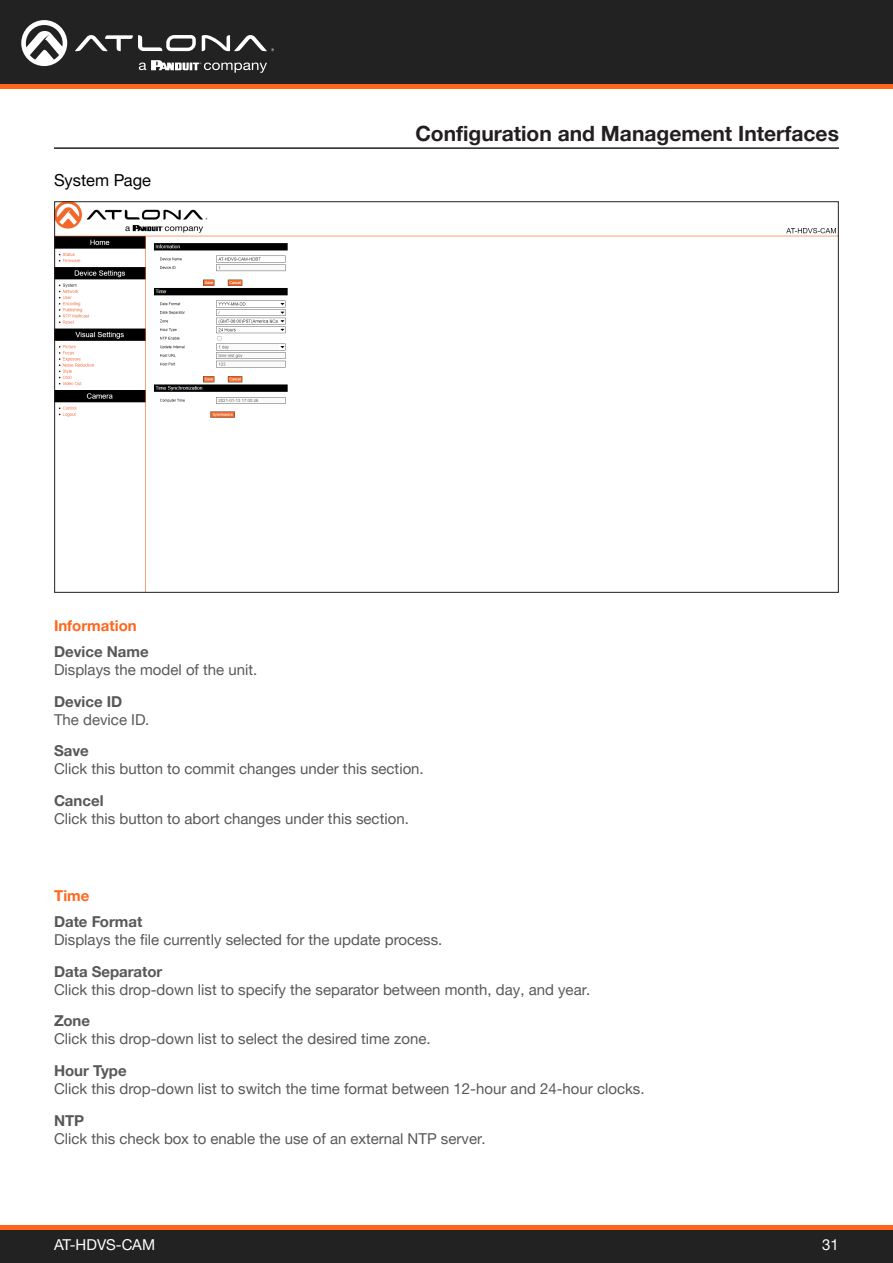
<style>
.page{position:relative;width:893px;height:1263px;background:#fff}
.page>*{position:absolute;margin:0;border:0;box-sizing:border-box;transform-origin:0 0}
.Non_TOC_Section_Head{font:700 21px "Helvetica Neue LTW1 G";color:#231f20}
.Secondary_Subsection{font:16.5px "Helvetica Neue LTW1 G";color:#000}
.Numbered_Steps{font:15px/18px "Helvetica Neue LTW1 G";color:#57585a}
.General_Text{font:700 15px "Helvetica Neue LTW1 G";color:#ff661c}
.t1{font:15px "Helvetica Neue LTW1 G";color:#fff}
.s1{font-weight:700}
</style>
<div class="page">
<div style="left:0;top:1227px;width:893px;height:36px;background:#222"></div>
<hr style="left:0;top:1225px;width:893px;height:4px;background:#ff661c">
<div style="left:0;top:0;width:893px;height:84px;background:#222"></div>
<hr style="left:0;top:84px;width:893px;height:4px;background:#ff661c">
<svg style="left:75px;top:35px;width:121px;height:16px"></svg>
<svg style="left:202px;top:35px;width:72px;height:16px"></svg>
<svg style="left:21px;top:20px;width:46px;height:46px"></svg>
<svg style="left:139px;top:60px;width:128px;height:13px"></svg>
<hr style="left:54px;top:147px;width:785px;height:2px;background:#231f20">
<img style="left:56px;top:203px;width:781px;height:388px">
<p class="Secondary_Subsection" style="left:54px;top:170px;width:99px">System Page</p>
<p class="General_Text" style="left:54px;top:616px;width:84px">Information</p>
<p class="Non_TOC_Section_Head" style="left:415px;top:120px;width:425px">Configuration and Management Interfaces</p>
<p class="Numbered_Steps" style="left:54px;top:643px;width:205px"><span class="s1">Device Name<br></span>Displays the model of the unit.</p>
<p class="Numbered_Steps" style="left:54px;top:692px;width:97px"><span class="s1">Device ID<br></span>The device ID.</p>
<p class="Numbered_Steps" style="left:54px;top:742px;width:371px"><span class="s1">Save<br></span>Click this button to commit changes under this section.</p>
<p class="Numbered_Steps" style="left:54px;top:791px;width:356px"><span class="s1">Cancel<br></span>Click this button to abort changes under this section.</p>
<p class="General_Text" style="left:54px;top:886px;width:37px">Time</p>
<p class="Numbered_Steps" style="left:54px;top:913px;width:390px"><span class="s1">Date Format<br></span>Displays the file currently selected for the update process.</p>
<p class="Numbered_Steps" style="left:54px;top:962px;width:538px"><span class="s1">Data Separator<br></span>Click this drop-down list to specify the separator between month, day, and year.</p>
<p class="Numbered_Steps" style="left:54px;top:1012px;width:378px"><span class="s1">Zone<br></span>Click this drop-down list to select the desired time zone.</p>
<p class="Numbered_Steps" style="left:54px;top:1061px;width:592px"><span class="s1">Hour Type<br></span>Click this drop-down list to switch the time format between 12-hour and 24-hour clocks.</p>
<p class="Numbered_Steps" style="left:54px;top:1111px;width:433px"><span class="s1">NTP<br></span>Click this check box to enable the use of an external NTP server.</p>
<p class="t1" style="left:54px;top:1235px;width:103px">AT-HDVS-CAM</p>
<p class="t1" style="left:822px;top:1235px;width:18px">31</p>
</div>
